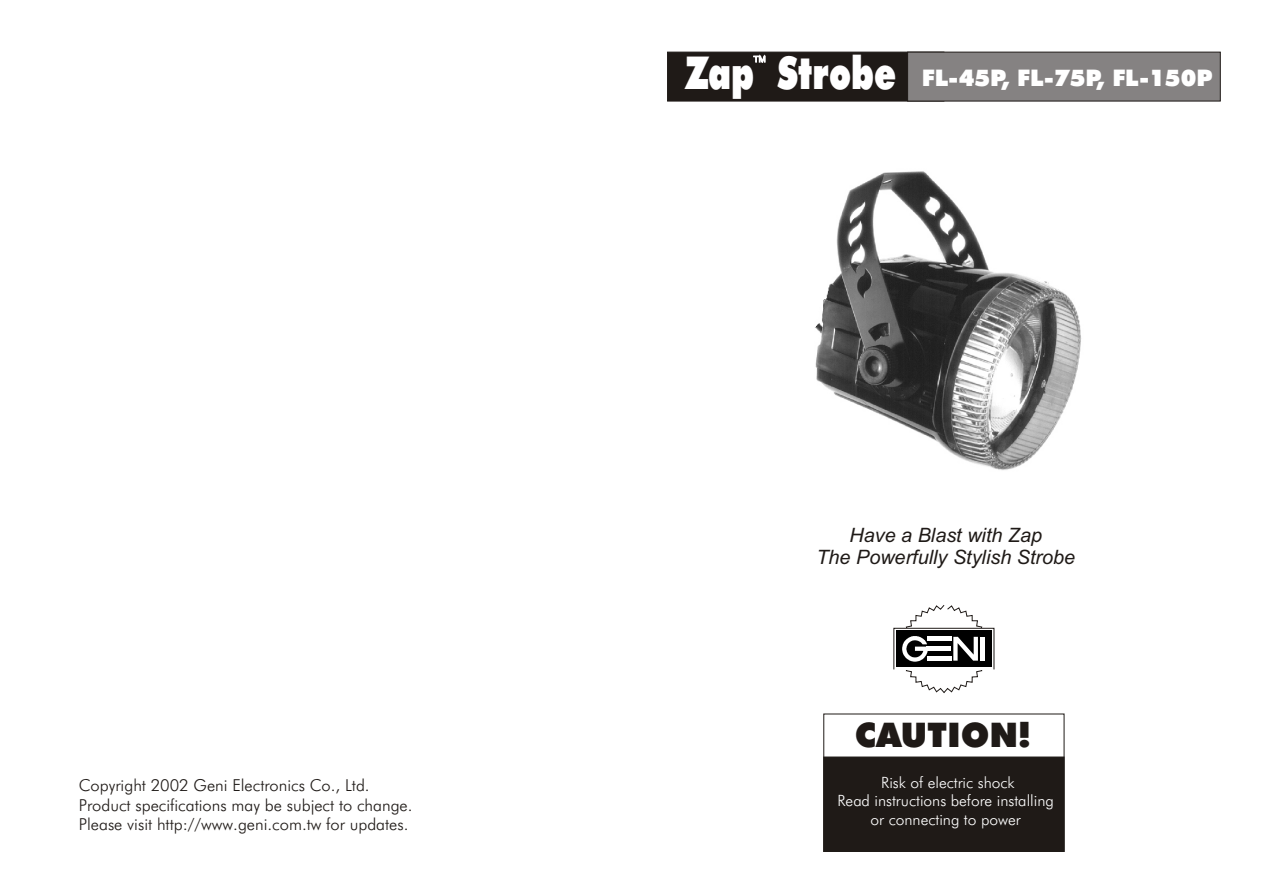
<style>
.page{position:relative;width:1263px;height:894px;background:#fff}
.page>*{position:absolute;margin:0;border:0;box-sizing:border-box;transform-origin:0 0}
.t1{font:33.9px "Futura X Blk BT";color:#1f1a17}
.t2{font:22.95px "Futura X Blk BT";color:#fff}
.t3{font:italic 19.8px/22.2px "Arial";color:#1f1a17;text-align:center}
.t4{font:16.5px/19.8px "Futura Lt BT";color:#1f1a17}
.t5{font:15.6px/18.6px "Futura Lt BT";color:#fff;text-align:center}
.t6{font:8.55px "Arial";color:#fff}
.s1{font-size:45.3px}
</style>
<div class="page">
<div style="left:896px;top:631px;width:96px;height:36px;background:#000"></div>
<svg style="left:899px;top:605px;width:90px;height:89px"></svg>
<div style="left:823px;top:714px;width:242px;height:138px;background:#fff;border:1px solid #1f1a17"></div>
<div style="left:824px;top:757px;width:240px;height:95px;background:#1f1a17"></div>
<div style="left:667px;top:52px;width:277px;height:49px;background:#1f1a17"></div>
<div style="left:907px;top:52px;width:314px;height:49px;background:#858282;border:1px solid #1f1a17"></div>
<img style="left:815px;top:171px;width:266px;height:299px">
<p class="t4" style="left:79px;top:777px;width:335px">Copyright 2002 Geni Electronics Co., Ltd.<br>Product specifications may be subject to change.<br>Please visit http://www.geni.com.tw for updates.</p>
<h2 class="t2" style="left:685px;top:68px;width:529px"><span class="s1">Zap Strobe</span> FL-45P, FL-75P, FL-150P</h2>
<p class="t6" style="left:753px;top:56px;width:14px">TM</p>
<p class="t3" style="left:816px;top:526px;width:260px">Have a Blast with Zap<br>The Powerfully Stylish Strobe</p>
<h1 class="t1" style="left:855px;top:722px;width:178px">CAUTION!</h1>
<p class="t5" style="left:837px;top:774px;width:218px">Risk of electric shock<br>Read instructions before installing or connecting to power</p>
</div>
